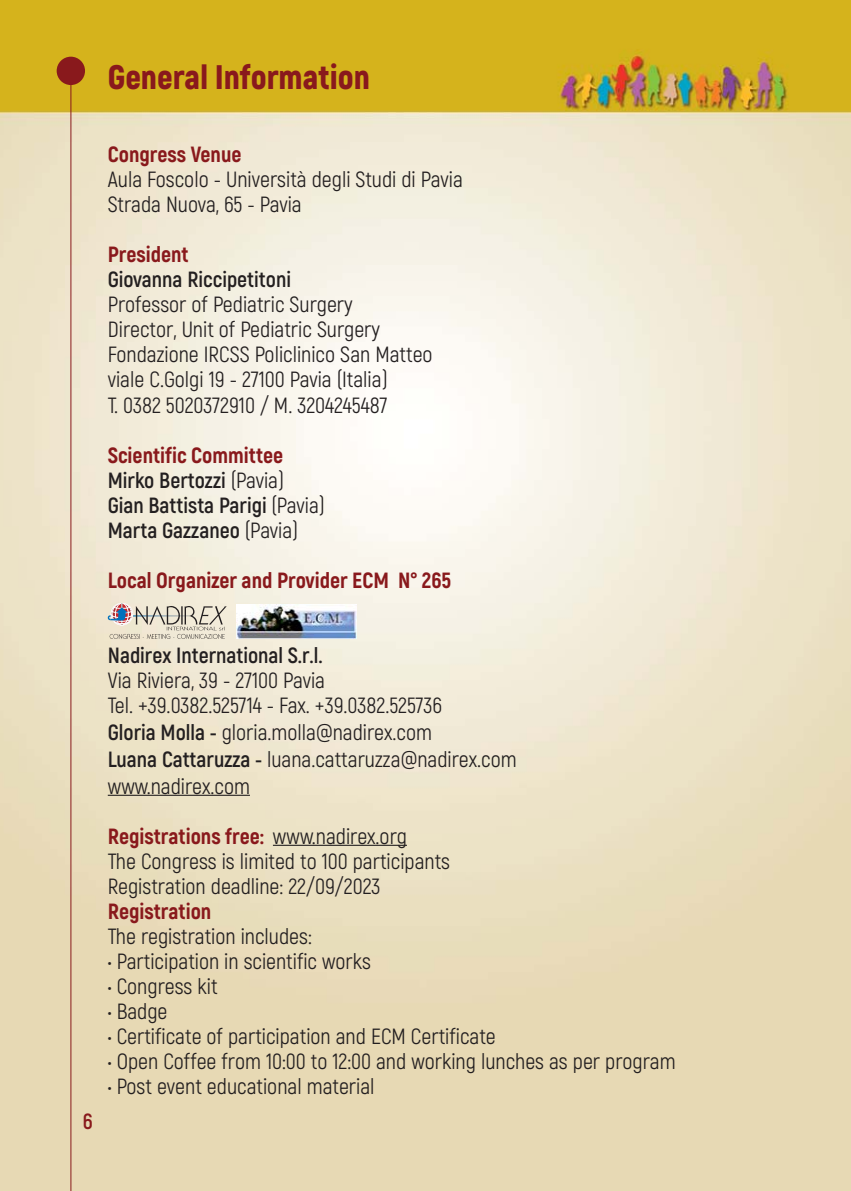
<style>
.page{position:relative;width:851px;height:1191px;background:#fff}
.page>*{position:absolute;margin:0;border:0;box-sizing:border-box;transform-origin:0 0}
.t1{font:900 34px "Akrobat";color:#89191c}
.t2{font:22px/25px "Akrobat";color:#231f20}
.t3{font:700 22px/25px "Akrobat";color:#231f20}
.t4{font:800 22px "Akrobat";color:#89191c}
.t5{font:700 22px "Akrobat";color:#89191c}
.s1{font-weight:800;color:#89191c}
.s2{font-weight:400}
.s3{font-weight:700}
</style>
<div class="page">
<img style="left:0;top:0;width:850px;height:1191px">
<div style="left:57px;top:57px;width:28px;height:28px;background:#89191c;border-radius:50%"></div>
<hr style="left:70px;top:71px;width:1px;height:1120px;background:#89191c">
<hr style="left:108px;top:794px;width:142px;height:2px;background:#231f20">
<hr style="left:273px;top:844px;width:134px;height:2px;background:#231f20">
<svg style="left:108px;top:603px;width:119px;height:36px;background:#cec7bb"></svg>
<img style="left:237px;top:604px;width:119px;height:34px">
<h1 class="t1" style="left:108px;top:57px;width:264px">General Information</h1>
<p class="t4" style="left:108px;top:146px;width:135px">Congress Venue</p>
<p class="t2" style="left:108px;top:169px;width:356px">Aula Foscolo - Università degli Studi di Pavia<br>Strada Nuova, 65 - Pavia</p>
<p class="t4" style="left:108px;top:246px;width:82px">President</p>
<p class="t3" style="left:108px;top:269px;width:185px">Giovanna Riccipetitoni</p>
<p class="t2" style="left:108px;top:294px;width:326px">Professor of Pediatric Surgery<br>Director, Unit of Pediatric Surgery Fondazione IRCSS Policlinico San Matteo viale C.Golgi 19 - 27100 Pavia (Italia)<br>T. 0382 5020372910 / M. 3204245487</p>
<p class="t3" style="left:108px;top:444px;width:218px"><span class="s1">Scientific Committee<br></span>Mirko Bertozzi <span class="s2">(Pavia)<br></span>Gian Battista Parigi <span class="s2">(Pavia)<br></span>Marta Gazzaneo <span class="s2">(Pavia)</span></p>
<p class="t4" style="left:108px;top:571px;width:345px">Local Organizer and Provider ECM N° 265</p>
<p class="t5" style="left:83px;top:1113px;width:11px">6</p>
<p class="t3" style="left:108px;top:644px;width:216px">Nadirex International S.r.l.</p>
<p class="t2" style="left:108px;top:669px;width:336px">Via Riviera, 39 - 27100 Pavia<br>Tel. +39.0382.525714 - Fax. +39.0382.525736</p>
<p class="t2" style="left:108px;top:720px;width:410px;line-height:27px"><span class="s3">Gloria Molla -</span> gloria.molla@nadirex.com<br><span class="s3">Luana Cattaruzza -</span> luana.cattaruzza@nadirex.com www.nadirex.com</p>
<p class="t2" style="left:108px;top:825px;width:344px"><span class="s1">Registrations free:</span> www.nadirex.org<br>The Congress is limited to 100 participants<br>Registration deadline: 22/09/2023</p>
<p class="t4" style="left:108px;top:902px;width:105px">Registration</p>
<p class="t2" style="left:108px;top:925px;width:205px">The registration includes:</p>
<p class="t2" style="left:108px;top:950px;width:265px">• Participation in scientific works</p>
<p class="t2" style="left:108px;top:975px;width:111px">• Congress kit</p>
<p class="t2" style="left:108px;top:1000px;width:61px">• Badge</p>
<p class="t2" style="left:108px;top:1025px;width:389px">• Certificate of participation and ECM Certificate</p>
<p class="t2" style="left:108px;top:1050px;width:569px">• Open Coffee from 10:00 to 12:00 and working lunches as per program</p>
<p class="t2" style="left:108px;top:1075px;width:268px">• Post event educational material</p>
</div>
